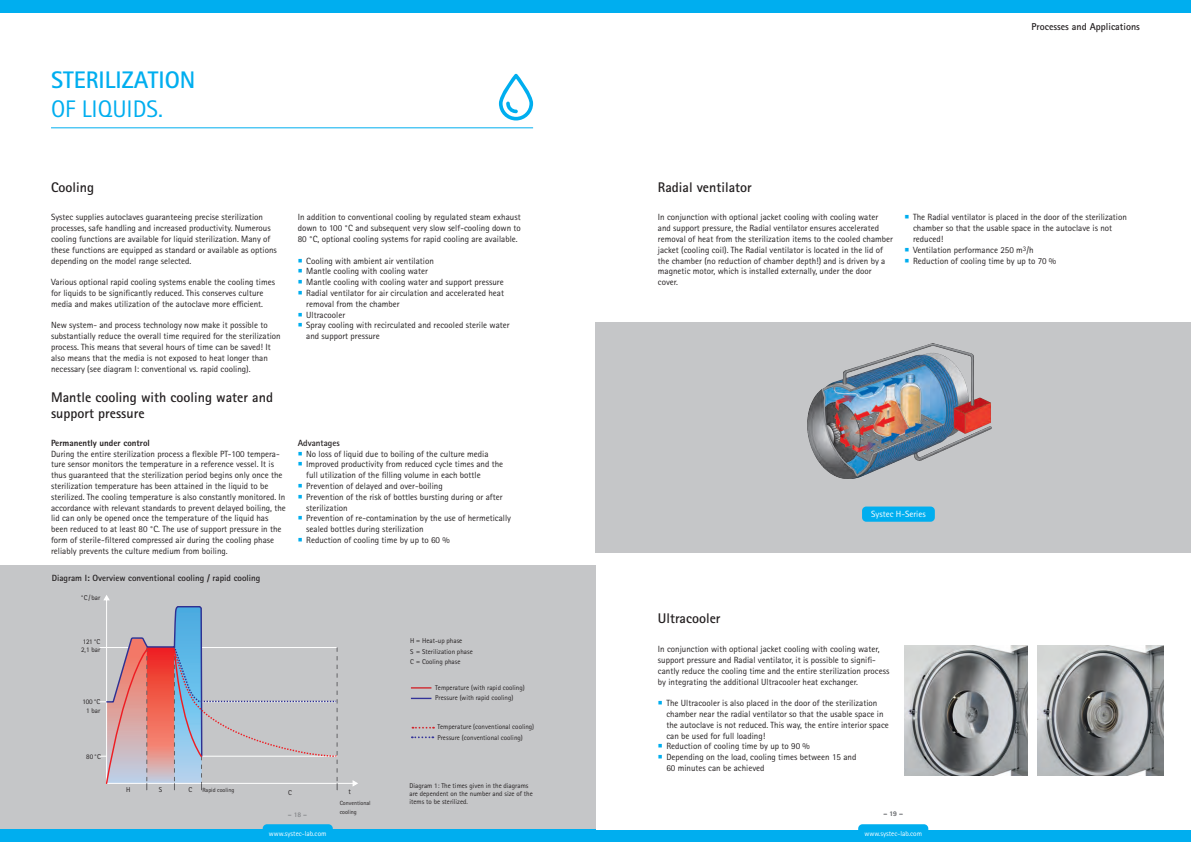
<style>
.page{position:relative;width:1191px;height:842px;background:#fff}
.page>*{position:absolute;margin:0;border:0;box-sizing:border-box;transform-origin:0 0}
.t1{font:700 24px "Rotis Sans Serif Std";color:#00aeef}
.t2{font:24px "Rotis Sans Serif Std";color:#00aeef}
.t3{font:700 14px/16px "Rotis Sans Serif Std";color:#231f20}
.t4{font:700 10px "Rotis Sans Serif Std";color:#231f20}
.t5{font:9px/10.8px "Rotis Sans Serif Std";color:#231f20}
.t6{font:700 9px "Rotis Sans Serif Std";color:#231f20}
.t7{font:800 9px "Rotis Sans Serif Std";color:#231f20}
.t8{font:9px "Rotis Sans Serif Std";color:#fff}
.t9{font:7.4px "Rotis Sans Serif Std";color:#231f20}
.t10{font:7.2px "Rotis Sans Serif Std";color:#fff}
.t11{font:7.1px/7.6px "Rotis Sans Serif Std";color:#231f20}
.t12{font:7px/10.8px "Rotis Sans Serif Std";color:#231f20}
.t13{font:700 7px "Rotis Sans Serif Std";color:#808285}
.t14{font:6px/9.4px "Rotis Sans Serif Std";color:#231f20}
</style>
<div class="page">
<div style="left:0;top:0;width:1191px;height:13px;background:#00aeef"></div>
<div style="left:595px;top:829px;width:596px;height:13px;background:#00aeef"></div>
<svg style="left:858px;top:824px;width:70px;height:6px"></svg>
<div style="left:0;top:566px;width:595px;height:276px;background:#c5c6c8"></div>
<hr style="left:100px;top:701px;width:237px;height:1px;background:#fff">
<hr style="left:100px;top:647px;width:237px;height:1px;background:#fff">
<hr style="left:100px;top:756px;width:237px;height:1px;background:#fff">
<svg style="left:352px;top:782px;width:6px;height:5px"></svg>
<svg style="left:104px;top:596px;width:233px;height:194px"></svg>
<svg style="left:411px;top:687px;width:20px;height:1px"></svg>
<svg style="left:412px;top:727px;width:22px;height:2px"></svg>
<svg style="left:411px;top:698px;width:20px;height:1px"></svg>
<svg style="left:412px;top:736px;width:21px;height:2px"></svg>
<hr style="left:51px;top:127px;width:482px;height:1px;background:#00aeef">
<svg style="left:499px;top:74px;width:34px;height:46px"></svg>
<div style="left:0;top:829px;width:595px;height:13px;background:#00aeef"></div>
<svg style="left:263px;top:824px;width:70px;height:5px"></svg>
<div style="left:595px;top:322px;width:596px;height:231px;background:#c5c6c8"></div>
<img style="left:807px;top:344px;width:185px;height:134px">
<div style="left:862px;top:506px;width:72px;height:16px;background:#00aeef;border-radius:4px"></div>
<img style="left:904px;top:646px;width:124px;height:129px">
<img style="left:1037px;top:645px;width:126px;height:131px">
<h1 class="t1" style="left:51px;top:64px;width:146px">STERILIZATION</h1>
<h1 class="t2" style="left:51px;top:94px;width:113px">OF LIQUIDS.</h1>
<h2 class="t3" style="left:51px;top:179px;width:45px">Cooling</h2>
<p class="t5" style="left:51px;top:212px;width:227px">Systec supplies autoclaves guaranteeing precise sterilization processes, safe handling and increased productivity. Numerous cooling functions are available for liquid sterilization. Many of these functions are equipped as standard or available as options depending on the model range selected.</p>
<p class="t5" style="left:51px;top:277px;width:225px">Various optional rapid cooling systems enable the cooling times for liquids to be significantly reduced. This conserves culture media and makes utilization of the autoclave more efficient.</p>
<p class="t5" style="left:51px;top:320px;width:231px">New system- and process technology now make it possible to substantially reduce the overall time required for the sterilization process. This means that several hours of time can be saved! It also means that the media is not exposed to heat longer than necessary (see diagram I: conventional vs. rapid cooling).</p>
<h2 class="t3" style="left:51px;top:389px;width:223px">Mantle cooling with cooling water and support pressure</h2>
<p class="t7" style="left:51px;top:437px;width:100px">Permanently under control</p>
<p class="t5" style="left:51px;top:448px;width:236px">During the entire sterilization process a flexible PT-100 tempera&shy;ture sensor monitors the temperature in a reference vessel. It is thus guaranteed that the sterilization period begins only once the sterilization temperature has been attained in the liquid to be sterilized. The cooling temperature is also constantly monitored. In accordance with relevant standards to prevent delayed boiling, the lid can only be opened once the temperature of the liquid has been reduced to at least 80 °C. The use of support pressure in the form of sterile-filtered compressed air during the cooling phase reliably prevents the culture medium from boiling.</p>
<p class="t6" style="left:52px;top:572px;width:210px">Diagram I: Overview conventional cooling / rapid cooling</p>
<p class="t11" style="left:81px;top:594px;width:21px">°C/ bar</p>
<p class="t11" style="left:81px;top:638px;width:21px">121 °C<br>2,1 bar</p>
<p class="t11" style="left:82px;top:697px;width:19px;line-height:8.9px;text-align:center">100 °C<br>1 bar</p>
<p class="t11" style="left:86px;top:752px;width:16px">80 °C</p>
<p class="t5" style="left:298px;top:212px;width:225px;text-align:justify">In addition to conventional cooling by regulated steam exhaust down to 100 °C and subsequent very slow self-cooling down to 80 °C, optional cooling systems for rapid cooling are available.</p>
<p class="t5" style="left:306px;top:255px;width:205px">Cooling with ambient air ventilation<br>Mantle cooling with cooling water<br>Mantle cooling with cooling water and support pressure Radial ventilator for air circulation and accelerated heat removal from the chamber<br>Ultracooler<br>Spray cooling with recirculated and recooled sterile water and support pressure</p>
<p class="t6" style="left:298px;top:437px;width:43px">Advantages</p>
<p class="t5" style="left:306px;top:448px;width:206px">No loss of liquid due to boiling of the culture media Improved productivity from reduced cycle times and the full utilization of the filling volume in each bottle Prevention of delayed and over-boiling<br>Prevention of the risk of bottles bursting during or after sterilization<br>Prevention of re-contamination by the use of hermetically sealed bottles during sterilization<br>Reduction of cooling time by up to 60 %</p>
<p class="t12" style="left:410px;top:635px;width:64px">H = Heat-up phase<br>S = Sterilization phase<br>C = Cooling phase</p>
<p class="t12" style="left:435px;top:682px;width:91px">Temperature (with rapid cooling)</p>
<p class="t12" style="left:437px;top:722px;width:98px">Temperature (conventional cooling)</p>
<p class="t12" style="left:435px;top:692px;width:80px">Pressure (with rapid cooling)</p>
<p class="t12" style="left:437px;top:732px;width:87px">Pressure (conventional cooling)</p>
<p class="t11" style="left:126px;top:785px;width:6px">H</p>
<p class="t11" style="left:159px;top:785px;width:5px">S</p>
<p class="t11" style="left:189px;top:785px;width:5px">C</p>
<p class="t14" style="left:202px;top:786px;width:33px">Rapid cooling</p>
<p class="t11" style="left:288px;top:788px;width:5px">C</p>
<p class="t9" style="left:348px;top:787px;width:4px">t</p>
<p class="t14" style="left:340px;top:798px;width:32px">Conventional cooling</p>
<p class="t13" style="left:288px;top:810px;width:21px">– 18 –</p>
<p class="t10" style="left:269px;top:829px;width:59px">www.systec-lab.com</p>
<p class="t12" style="left:409px;top:782px;width:125px;line-height:8px">Diagram 1: The times given in the diagrams are dependent on the number and size of the items to be sterilized.</p>
<p class="t4" style="left:1031px;top:20px;width:110px">Processes and Applications</p>
<h2 class="t3" style="left:658px;top:179px;width:95px">Radial ventilator</h2>
<p class="t5" style="left:658px;top:212px;width:237px">In conjunction with optional jacket cooling with cooling water and support pressure, the Radial ventilator ensures accelerated removal of heat from the sterilization items to the cooled chamber jacket (cooling coil). The Radial ventilator is located in the lid of the chamber (no reduction of chamber depth!) and is driven by a magnetic motor, which is installed externally, under the door cover.</p>
<p class="t5" style="left:913px;top:212px;width:215px">The Radial ventilator is placed in the door of the sterilization chamber so that the usable space in the autoclave is not reduced!<br>Ventilation performance 250 m<sup>3</sup>/h<br>Reduction of cooling time by up to 70 %</p>
<p class="t8" style="left:871px;top:509px;width:56px">Systec H-Series</p>
<h2 class="t3" style="left:658px;top:610px;width:64px">Ultracooler</h2>
<p class="t5" style="left:658px;top:644px;width:233px">In conjunction with optional jacket cooling with cooling water, support pressure and Radial ventilator, it is possible to signifi&shy;cantly reduce the cooling time and the entire sterilization process by integrating the additional Ultracooler heat exchanger.</p>
<p class="t5" style="left:666px;top:698px;width:224px">The Ultracooler is also placed in the door of the sterilization chamber near the radial ventilator so that the usable space in the autoclave is not reduced. This way, the entire interior space can be used for full loading!<br>Reduction of cooling time by up to 90 %<br>Depending on the load, cooling times between 15 and<br>60 minutes can be achieved</p>
<p class="t13" style="left:883px;top:809px;width:21px">– 19 –</p>
<p class="t10" style="left:864px;top:829px;width:59px">www.systec-lab.com</p>
</div>
